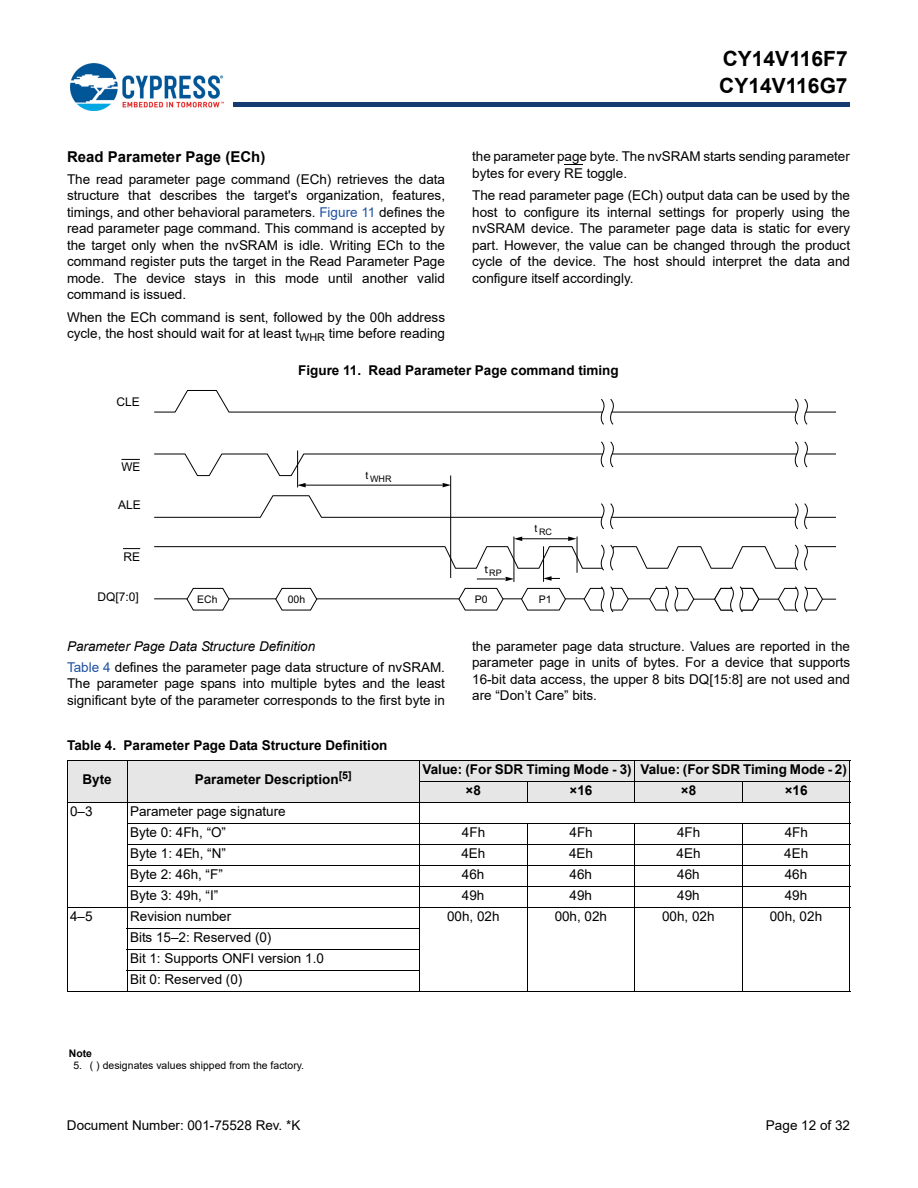
<style>
.page{position:relative;width:918px;height:1188px;background:#fff}
.page>*{position:absolute;margin:0;border:0;box-sizing:border-box;transform-origin:0 0}
.t1{font:700 21px/27px "Arial";color:#000}
.t2{font:700 15px "Arial";letter-spacing:.005em;color:#000}
.t3{font:13.5px/16.5px "Arial";color:#000}
.t4{font:700 13.5px/21px "Arial";color:#000}
.t5{font:12px "Arial";color:#000}
.t6{font:10.5px "Arial";letter-spacing:.005em;color:#000}
.t7{font:700 10.5px "Arial";color:#000}
.t8{font:9px "Arial";color:#000}
.s1{color:#1f52a1}
.s2{font-style:italic}
</style>
<div class="page">
<hr style="left:233px;top:103px;width:617px;height:4px;background:#163b71">
<hr style="left:233px;top:102px;width:617px;height:1px;background:#163b71">
<img style="left:70px;top:63px;width:153px;height:48px">
<svg style="left:564px;top:164px;width:19px;height:1px"></svg>
<hr style="left:304px;top:485px;width:139px;height:1px;background:#000">
<svg style="left:443px;top:483px;width:7px;height:4px"></svg>
<svg style="left:298px;top:483px;width:8px;height:4px"></svg>
<hr style="left:297px;top:451px;width:1px;height:36px;background:#000">
<hr style="left:450px;top:475px;width:1px;height:103px;background:#000">
<svg style="left:154px;top:495px;width:682px;height:35px"></svg>
<svg style="left:154px;top:441px;width:682px;height:35px"></svg>
<svg style="left:154px;top:390px;width:682px;height:35px"></svg>
<svg style="left:123px;top:548px;width:17px;height:1px"></svg>
<svg style="left:122px;top:459px;width:18px;height:1px"></svg>
<svg style="left:154px;top:537px;width:683px;height:76px"></svg>
<div style="left:67px;top:760px;width:60px;height:42px;background:#e6e6e6"></div>
<div style="left:127px;top:760px;width:293px;height:42px;background:#e6e6e6"></div>
<div style="left:420px;top:760px;width:215px;height:21px;background:#e6e6e6"></div>
<div style="left:635px;top:760px;width:215px;height:21px;background:#e6e6e6"></div>
<div style="left:420px;top:781px;width:107px;height:21px;background:#e6e6e6"></div>
<div style="left:527px;top:781px;width:108px;height:21px;background:#e6e6e6"></div>
<div style="left:635px;top:781px;width:107px;height:21px;background:#e6e6e6"></div>
<div style="left:742px;top:781px;width:108px;height:21px;background:#e6e6e6"></div>
<hr style="left:67px;top:761px;width:1px;height:230px;background:#000">
<hr style="left:127px;top:760px;width:1px;height:232px;background:#000">
<hr style="left:419px;top:760px;width:1px;height:232px;background:#000">
<svg style="left:527px;top:782px;width:1px;height:20px"></svg>
<hr style="left:527px;top:823px;width:1px;height:169px;background:#000">
<hr style="left:634px;top:760px;width:1px;height:43px;background:#000">
<hr style="left:634px;top:823px;width:1px;height:169px;background:#000">
<svg style="left:742px;top:782px;width:1px;height:20px"></svg>
<hr style="left:742px;top:823px;width:1px;height:169px;background:#000">
<hr style="left:850px;top:761px;width:1px;height:230px;background:#000">
<hr style="left:67px;top:760px;width:783px;height:1px;background:#000">
<hr style="left:419px;top:781px;width:431px;height:1px;background:#000">
<hr style="left:67px;top:802px;width:783px;height:1px;background:#000">
<hr style="left:127px;top:823px;width:723px;height:1px;background:#000">
<hr style="left:127px;top:844px;width:723px;height:1px;background:#000">
<hr style="left:127px;top:865px;width:723px;height:1px;background:#000">
<hr style="left:127px;top:886px;width:723px;height:1px;background:#000">
<hr style="left:67px;top:907px;width:783px;height:1px;background:#000">
<hr style="left:127px;top:928px;width:293px;height:1px;background:#000">
<hr style="left:127px;top:949px;width:293px;height:1px;background:#000">
<hr style="left:127px;top:970px;width:293px;height:1px;background:#000">
<hr style="left:67px;top:991px;width:783px;height:1px;background:#000">
<p class="t2" style="left:67px;top:149px;width:200px">Read Parameter Page (ECh)</p>
<p class="t3" style="left:67px;top:171px;width:380px;text-align:justify">The read parameter page command (ECh) retrieves the data structure that describes the target's organization, features, timings, and other behavioral parameters. <span class="s1">Figure 11</span> defines the read parameter page command. This command is accepted by the target only when the nvSRAM is idle. Writing ECh to the command register puts the target in the Read Parameter Page mode. The device stays in this mode until another valid command is issued.</p>
<p class="t3" style="left:67px;top:309px;width:380px">When the ECh command is sent, followed by the 00h address cycle, the host should wait for at least t<sub>WHR</sub> time before reading</p>
<h1 class="t1" style="left:719px;top:46px;width:130px">CY14V116F7<br>CY14V116G7</h1>
<p class="t3" style="left:472px;top:148px;width:379px">the parameter page byte. The nvSRAM starts sending parameter bytes for every RE toggle.</p>
<p class="t3" style="left:472px;top:187px;width:379px;text-align:justify">The read parameter page (ECh) output data can be used by the host to configure its internal settings for properly using the nvSRAM device. The parameter page data is static for every part. However, the value can be changed through the product cycle of the device. The host should interpret the data and configure itself accordingly.</p>
<p class="t5" style="left:117px;top:398px;width:25px">CLE</p>
<p class="t5" style="left:122px;top:463px;width:20px">WE</p>
<p class="t5" style="left:118px;top:501px;width:24px">ALE</p>
<p class="t5" style="left:123px;top:552px;width:18px">RE</p>
<p class="t5" style="left:98px;top:592px;width:43px">DQ[7:0]</p>
<p class="t4" style="left:298px;top:360px;width:322px">Figure 11. Read Parameter Page command timing</p>
<p class="t8" style="left:365px;top:476px;width:28px"><sup>t</sup> WHR</p>
<p class="t8" style="left:485px;top:570px;width:19px"><sup>t</sup>RP</p>
<p class="t8" style="left:534px;top:529px;width:19px"><sup>t</sup>RC</p>
<p class="t6" style="left:197px;top:596px;width:22px">ECh</p>
<p class="t6" style="left:288px;top:596px;width:19px">00h</p>
<p class="t6" style="left:475px;top:596px;width:14px">P0</p>
<p class="t6" style="left:539px;top:596px;width:14px">P1</p>
<p class="t3" style="left:67px;top:636px;width:379px;line-height:21px"><span class="s2">Parameter Page Data Structure Definition<br></span><span class="s1">Table 4</span> defines the parameter page data structure of nvSRAM.</p>
<p class="t3" style="left:67px;top:675px;width:380px">The parameter page spans into multiple bytes and the least significant byte of the parameter corresponds to the first byte in</p>
<p class="t3" style="left:472px;top:638px;width:380px;text-align:justify">the parameter page data structure. Values are reported in the parameter page in units of bytes. For a device that supports 16-bit data access, the upper 8 bits DQ[15:8] are not used and are “Don’t Care” bits.</p>
<p class="t4" style="left:67px;top:735px;width:322px">Table 4. Parameter Page Data Structure Definition</p>
<p class="t4" style="left:82px;top:769px;width:31px">Byte</p>
<p class="t4" style="left:195px;top:769px;width:159px">Parameter Description<sup>[5]</sup></p>
<p class="t4" style="left:466px;top:759px;width:383px;text-indent:-43px">Value: (For SDR Timing Mode - 3) Value: (For SDR Timing Mode - 2) ×8</p>
<p class="t4" style="left:570px;top:780px;width:24px">×16</p>
<p class="t4" style="left:681px;top:780px;width:17px">×8</p>
<p class="t4" style="left:785px;top:780px;width:24px">×16</p>
<p class="t3" style="left:70px;top:803px;width:24px">0–3</p>
<p class="t3" style="left:130px;top:800px;width:157px;line-height:21px">Parameter page signature<br>Byte 0: 4Fh, “O”</p>
<p class="t3" style="left:462px;top:824px;width:25px">4Fh</p>
<p class="t3" style="left:570px;top:824px;width:25px">4Fh</p>
<p class="t3" style="left:677px;top:824px;width:25px">4Fh</p>
<p class="t3" style="left:785px;top:824px;width:25px">4Fh</p>
<p class="t3" style="left:130px;top:845px;width:97px">Byte 1: 4Eh, “N”</p>
<p class="t3" style="left:461px;top:845px;width:26px">4Eh</p>
<p class="t3" style="left:569px;top:845px;width:25px">4Eh</p>
<p class="t3" style="left:677px;top:845px;width:25px">4Eh</p>
<p class="t3" style="left:784px;top:845px;width:25px">4Eh</p>
<p class="t3" style="left:130px;top:866px;width:94px">Byte 2: 46h, “F”</p>
<p class="t3" style="left:462px;top:866px;width:24px">46h</p>
<p class="t3" style="left:570px;top:866px;width:24px">46h</p>
<p class="t3" style="left:677px;top:866px;width:24px">46h</p>
<p class="t3" style="left:785px;top:866px;width:24px">46h</p>
<p class="t3" style="left:130px;top:887px;width:90px">Byte 3: 49h, “I”</p>
<p class="t3" style="left:462px;top:887px;width:24px">49h</p>
<p class="t3" style="left:570px;top:887px;width:24px">49h</p>
<p class="t3" style="left:677px;top:887px;width:24px">49h</p>
<p class="t3" style="left:785px;top:887px;width:24px">49h</p>
<p class="t3" style="left:70px;top:908px;width:24px">4–5</p>
<p class="t3" style="left:130px;top:908px;width:103px">Revision number</p>
<p class="t3" style="left:447px;top:908px;width:54px">00h, 02h</p>
<p class="t3" style="left:555px;top:908px;width:54px">00h, 02h</p>
<p class="t3" style="left:662px;top:908px;width:54px">00h, 02h</p>
<p class="t3" style="left:770px;top:908px;width:54px">00h, 02h</p>
<p class="t3" style="left:130px;top:926px;width:195px;line-height:21px">Bits 15–2: Reserved (0)<br>Bit 1: Supports ONFI version 1.0<br>Bit 0: Reserved (0)</p>
<p class="t7" style="left:69px;top:1047px;width:25px">Note</p>
<p class="t6" style="left:73px;top:1059px;width:232px">5. ( ) designates values shipped from the factory.</p>
<p class="t3" style="left:67px;top:1117px;width:235px">Document Number: 001-75528 Rev. *K</p>
<p class="t3" style="left:766px;top:1117px;width:86px">Page 12 of 32</p>
</div>
